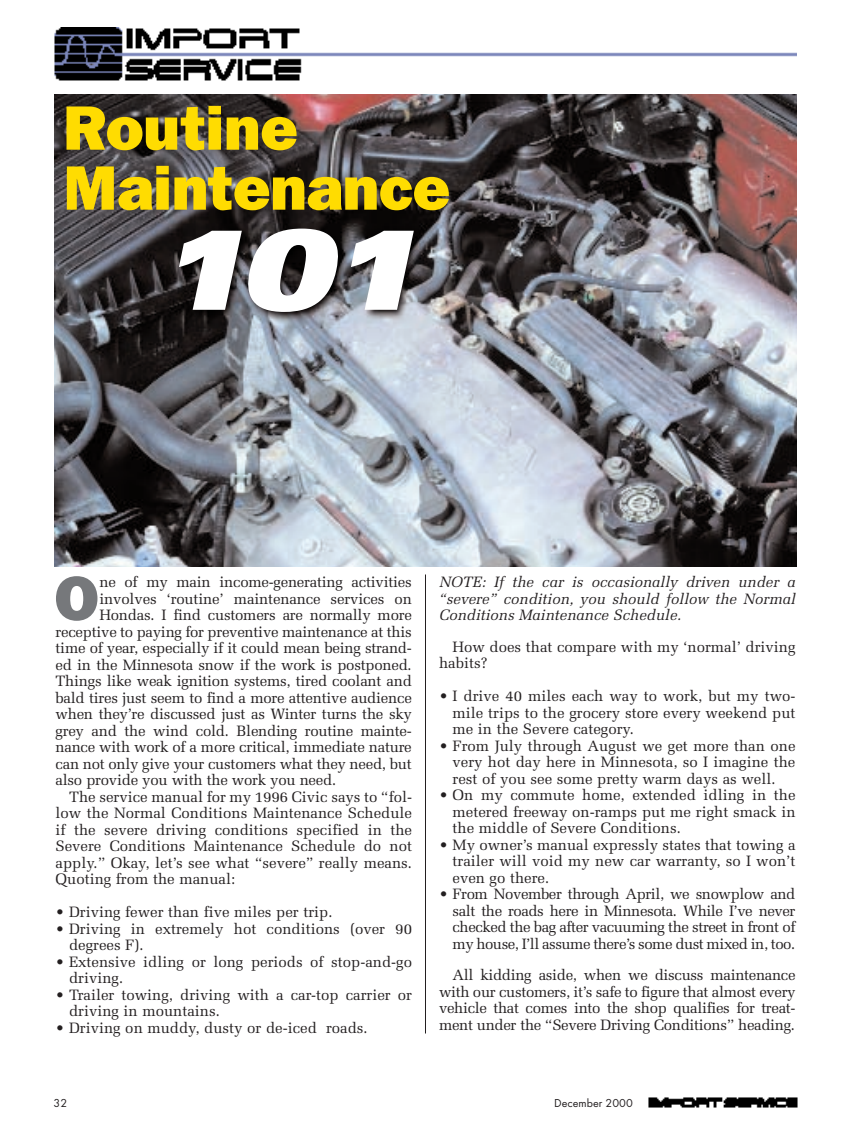
<style>
.page{position:relative;width:851px;height:1134px;background:#fff}
.page>*{position:absolute;margin:0;border:0;box-sizing:border-box;transform-origin:0 0}
.t1{font:italic 900 expanded 112.5px "Univers";color:#fff}
.t2{font:800 63.15px "Franklin Gothic";color:#76787b}
.t3{font:800 63px/60px "Franklin Gothic";letter-spacing:-.005em;color:#ffdc01}
.t4{font:15px/16.5px "Melior";color:#231f20;text-align:justify}
.t5{font:italic 15px/16.5px "Melior";color:#231f20;text-align:justify}
.t6{font:12px "Futura T";color:#231f20}
</style>
<div class="page">
<img style="left:648px;top:1097px;width:150px;height:11px">
<hr style="left:425px;top:574px;width:1px;height:460px;background:#231f20">
<img style="left:54px;top:94px;width:742px;height:473px">
<img style="left:54px;top:27px;width:742px;height:54px">
<h3 class="t3" style="left:63px;top:98px;width:388px">Routine<br>Maintenance</h3>
<h1 class="t1" style="left:154px;top:229px;width:268px">101</h1>
<h2 class="t2" style="left:54px;top:561px;width:46px">O</h2>
<p class="t4" style="left:99px;top:574px;width:314px">ne of my main income-generating activities</p>
<p class="t4" style="left:99px;top:590px;width:314px">involves ‘routine’ maintenance services on</p>
<p class="t4" style="left:99px;top:607px;width:314px">Hondas. I find customers are normally more</p>
<p class="t4" style="left:56px;top:623px;width:358px">receptive to paying for preventive maintenance at this</p>
<p class="t4" style="left:56px;top:640px;width:358px">time of year, especially if it could mean being strand-</p>
<p class="t4" style="left:56px;top:656px;width:358px">ed in the Minnesota snow if the work is postponed.</p>
<p class="t4" style="left:56px;top:673px;width:358px">Things like weak ignition systems, tired coolant and</p>
<p class="t4" style="left:56px;top:689px;width:358px">bald tires just seem to find a more attentive audience</p>
<p class="t4" style="left:56px;top:706px;width:358px">when they’re discussed just as Winter turns the sky</p>
<p class="t4" style="left:56px;top:722px;width:358px">grey and the wind cold. Blending routine mainte-</p>
<p class="t4" style="left:56px;top:739px;width:358px">nance with work of a more critical, immediate nature</p>
<p class="t4" style="left:56px;top:755px;width:358px">can not only give your customers what they need, but</p>
<p class="t4" style="left:56px;top:772px;width:282px">also provide you with the work you need.</p>
<p class="t4" style="left:69px;top:788px;width:344px">The service manual for my 1996 Civic says to “fol-</p>
<p class="t4" style="left:56px;top:805px;width:358px">low the Normal Conditions Maintenance Schedule</p>
<p class="t4" style="left:56px;top:821px;width:358px">if the severe driving conditions specified in the</p>
<p class="t4" style="left:56px;top:838px;width:358px">Severe Conditions Maintenance Schedule do not</p>
<p class="t4" style="left:56px;top:854px;width:358px">apply.” Okay, let’s see what “severe” really means.</p>
<p class="t4" style="left:56px;top:871px;width:181px">Quoting from the manual:</p>
<p class="t4" style="left:56px;top:904px;width:278px">• Driving fewer than five miles per trip.</p>
<p class="t4" style="left:69px;top:920px;width:344px;text-indent:-14px">• Driving in extremely hot conditions (over 90 degrees F).</p>
<p class="t4" style="left:69px;top:953px;width:344px;text-indent:-14px">• Extensive idling or long periods of stop-and-go driving.</p>
<p class="t4" style="left:69px;top:986px;width:344px;text-indent:-14px">• Trailer towing, driving with a car-top carrier or driving in mountains.</p>
<p class="t4" style="left:56px;top:1019px;width:314px">• Driving on muddy, dusty or de-iced roads.</p>
<p class="t5" style="left:439px;top:574px;width:358px">NOTE: If the car is occasionally driven under a “severe” condition, you should follow the Normal Conditions Maintenance Schedule.</p>
<p class="t4" style="left:439px;top:638px;width:358px;text-indent:14px">How does that compare with my ‘normal’ driving habits?</p>
<p class="t4" style="left:452px;top:688px;width:344px;text-indent:-14px">• I drive 40 miles each way to work, but my two&shy;mile trips to the grocery store every weekend put me in the Severe category.</p>
<p class="t4" style="left:452px;top:737px;width:344px;text-indent:-14px">• From July through August we get more than one very hot day here in Minnesota, so I imagine the rest of you see some pretty warm days as well.</p>
<p class="t4" style="left:452px;top:787px;width:344px;text-indent:-14px">• On my commute home, extended idling in the metered freeway on-ramps put me right smack in the middle of Severe Conditions.</p>
<p class="t4" style="left:452px;top:836px;width:344px;text-indent:-14px">• My owner’s manual expressly states that towing a trailer will void my new car warranty, so I won’t even go there.</p>
<p class="t4" style="left:452px;top:886px;width:344px;text-indent:-14px">• From November through April, we snowplow and salt the roads here in Minnesota. While I’ve never checked the bag after vacuuming the street in front of my house, I’ll assume there’s some dust mixed in, too.</p>
<p class="t4" style="left:439px;top:967px;width:358px;text-indent:14px">All kidding aside, when we discuss maintenance with our customers, it’s safe to figure that almost every vehicle that comes into the shop qualifies for treat&shy;ment under the “Severe Driving Conditions” heading.</p>
<p class="t6" style="left:54px;top:1096px;width:15px">32</p>
<p class="t6" style="left:554px;top:1096px;width:80px">December 2000</p>
</div>
